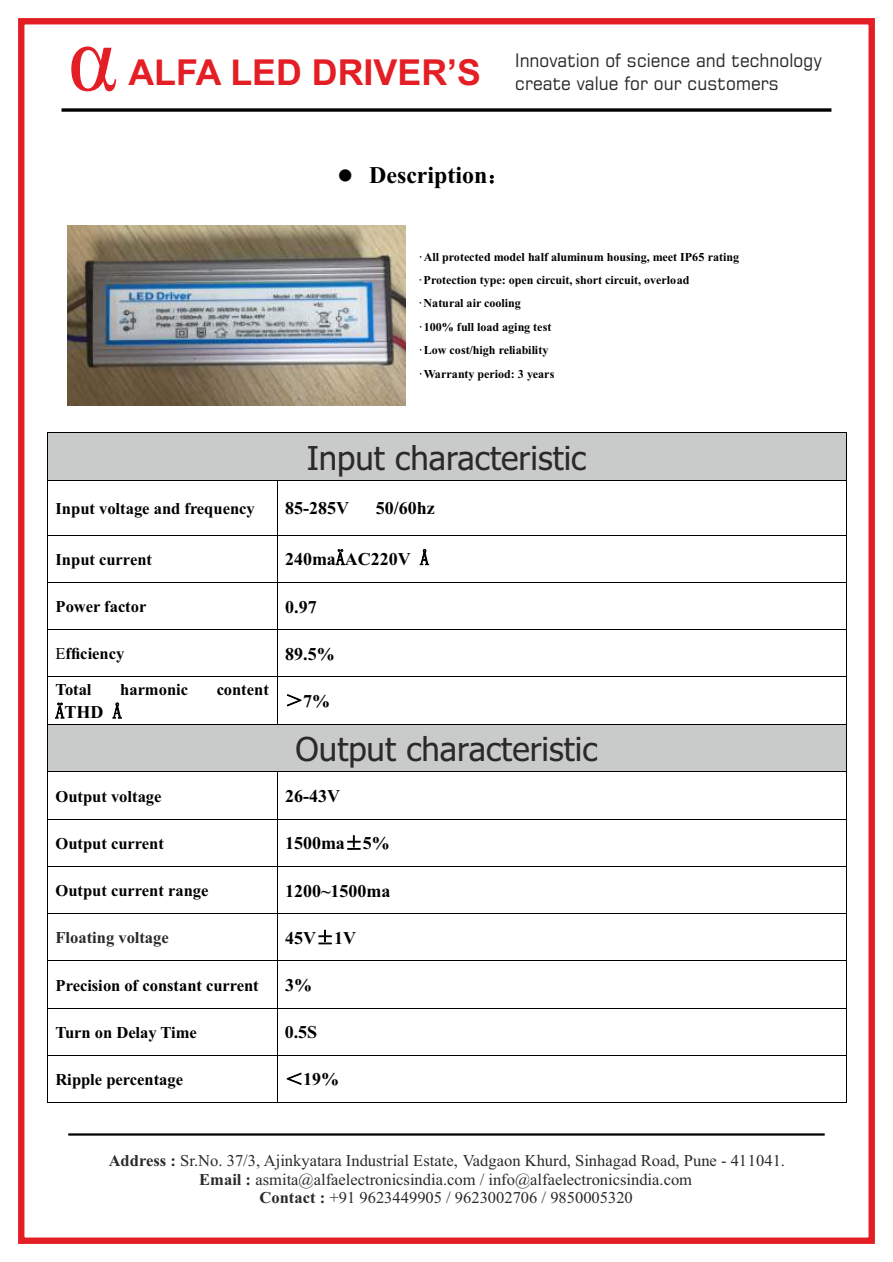
<style>
.page{position:relative;width:893px;height:1262px;background:#fff}
.page>*{position:absolute;margin:0;border:0;box-sizing:border-box;transform-origin:0 0}
.t1{font:94.5px "Times New Roman";color:#e31e24}
.t2{font:700 35.85px "Arial";color:#e31e24}
.t3{font:33px "Tahoma";color:#2b2a29}
.t4{font:700 24px "Times New Roman";color:#000}
.t5{font:18.75px/23px "Square 721 BT";color:#2b2a29;scale:.93 1}
.t6{font:700 18px "Times New Roman";color:#000}
.t7{font:16.5px/18.3px "Times New Roman";color:#2b2a29;text-align:center}
.t8{font:700 16.5px "Times New Roman";color:#000}
.t9{font:700 16.5px "Times New Roman";color:#2b2a29}
.t10{font:700 12px/23.4px "Times New Roman";color:#000}
.s1{font-family:"Sim Sun";font-weight:400;font-size:21px}
.s2{font-family:"Sim Sun";font-weight:400}
.s3{font-weight:400}
.s4{font-weight:700}
</style>
<div class="page">
<div style="left:18px;top:18px;width:856px;height:1225px;border:6px solid #e31e24"></div>
<svg style="left:61px;top:108px;width:770px;height:4px;background:#272727"></svg>
<hr style="left:68px;top:1133px;width:756px;height:2px;background:#000">
<img style="left:67px;top:225px;width:338px;height:180px">
<div style="left:55px;top:433px;width:783px;height:47px;background:#c9caca"></div>
<hr style="left:48px;top:432px;width:797px;height:1px;background:#000">
<hr style="left:47px;top:433px;width:1px;height:47px;background:#000">
<hr style="left:845px;top:433px;width:1px;height:47px;background:#000">
<hr style="left:48px;top:480px;width:229px;height:1px;background:#000">
<hr style="left:277px;top:480px;width:568px;height:1px;background:#000">
<hr style="left:47px;top:481px;width:1px;height:54px;background:#000">
<hr style="left:277px;top:481px;width:1px;height:54px;background:#000">
<hr style="left:845px;top:481px;width:1px;height:54px;background:#000">
<hr style="left:48px;top:535px;width:229px;height:1px;background:#000">
<hr style="left:277px;top:535px;width:568px;height:1px;background:#000">
<hr style="left:47px;top:535px;width:1px;height:47px;background:#000">
<hr style="left:277px;top:535px;width:1px;height:47px;background:#000">
<hr style="left:845px;top:535px;width:1px;height:47px;background:#000">
<hr style="left:48px;top:582px;width:229px;height:1px;background:#000">
<hr style="left:277px;top:582px;width:568px;height:1px;background:#000">
<hr style="left:47px;top:582px;width:1px;height:47px;background:#000">
<hr style="left:277px;top:582px;width:1px;height:47px;background:#000">
<hr style="left:845px;top:582px;width:1px;height:47px;background:#000">
<hr style="left:48px;top:629px;width:229px;height:1px;background:#000">
<hr style="left:277px;top:629px;width:568px;height:1px;background:#000">
<hr style="left:47px;top:630px;width:1px;height:46px;background:#000">
<hr style="left:277px;top:630px;width:1px;height:46px;background:#000">
<hr style="left:845px;top:630px;width:1px;height:46px;background:#000">
<hr style="left:48px;top:676px;width:229px;height:1px;background:#000">
<hr style="left:277px;top:676px;width:568px;height:1px;background:#000">
<hr style="left:47px;top:677px;width:1px;height:47px;background:#000">
<hr style="left:277px;top:677px;width:1px;height:47px;background:#000">
<hr style="left:845px;top:677px;width:1px;height:47px;background:#000">
<div style="left:55px;top:724px;width:783px;height:47px;background:#c9caca"></div>
<hr style="left:48px;top:724px;width:229px;height:1px;background:#000">
<hr style="left:277px;top:724px;width:568px;height:1px;background:#000">
<hr style="left:47px;top:724px;width:1px;height:47px;background:#000">
<hr style="left:845px;top:724px;width:1px;height:47px;background:#000">
<hr style="left:48px;top:771px;width:229px;height:1px;background:#000">
<hr style="left:277px;top:771px;width:568px;height:1px;background:#000">
<hr style="left:47px;top:772px;width:1px;height:46px;background:#000">
<hr style="left:277px;top:772px;width:1px;height:46px;background:#000">
<hr style="left:845px;top:772px;width:1px;height:46px;background:#000">
<hr style="left:48px;top:818px;width:229px;height:1px;background:#000">
<hr style="left:277px;top:818px;width:568px;height:1px;background:#000">
<hr style="left:47px;top:819px;width:1px;height:47px;background:#000">
<hr style="left:277px;top:819px;width:1px;height:47px;background:#000">
<hr style="left:845px;top:819px;width:1px;height:47px;background:#000">
<hr style="left:48px;top:866px;width:229px;height:1px;background:#000">
<hr style="left:277px;top:866px;width:568px;height:1px;background:#000">
<hr style="left:47px;top:866px;width:1px;height:47px;background:#000">
<hr style="left:277px;top:866px;width:1px;height:47px;background:#000">
<hr style="left:845px;top:866px;width:1px;height:47px;background:#000">
<hr style="left:48px;top:913px;width:229px;height:1px;background:#000">
<hr style="left:277px;top:913px;width:568px;height:1px;background:#000">
<hr style="left:47px;top:913px;width:1px;height:47px;background:#000">
<hr style="left:277px;top:913px;width:1px;height:47px;background:#000">
<hr style="left:845px;top:913px;width:1px;height:47px;background:#000">
<hr style="left:48px;top:960px;width:229px;height:1px;background:#000">
<hr style="left:277px;top:960px;width:568px;height:1px;background:#000">
<hr style="left:47px;top:961px;width:1px;height:46px;background:#000">
<hr style="left:277px;top:961px;width:1px;height:46px;background:#000">
<hr style="left:845px;top:961px;width:1px;height:46px;background:#000">
<hr style="left:48px;top:1007px;width:229px;height:1px;background:#000">
<hr style="left:277px;top:1007px;width:568px;height:1px;background:#000">
<hr style="left:47px;top:1008px;width:1px;height:46px;background:#000">
<hr style="left:277px;top:1008px;width:1px;height:46px;background:#000">
<hr style="left:845px;top:1008px;width:1px;height:46px;background:#000">
<hr style="left:48px;top:1054px;width:229px;height:1px;background:#000">
<hr style="left:277px;top:1054px;width:568px;height:1px;background:#000">
<hr style="left:47px;top:1055px;width:1px;height:47px;background:#000">
<hr style="left:48px;top:1102px;width:229px;height:1px;background:#000">
<hr style="left:277px;top:1055px;width:1px;height:47px;background:#000">
<hr style="left:277px;top:1102px;width:568px;height:1px;background:#000">
<hr style="left:845px;top:1055px;width:1px;height:47px;background:#000">
<h1 class="t1" style="left:67px;top:25px;width:51px">α</h1>
<h2 class="t2" style="left:128px;top:59px;width:354px">ALFA LED DRIVER’S</h2>
<p class="t5" style="left:515px;top:50px;width:331px">Innovation of science and technology create value for our customers</p>
<h3 class="t4" style="left:337px;top:167px;width:173px">● Description<span class="s1">：</span></h3>
<p class="t10" style="left:418px;top:246px;width:322px">·All protected model half aluminum housing, meet IP65 rating ·Protection type: open circuit, short circuit, overload<br>·Natural air cooling<br>·100% full load aging test<br>·Low cost/high reliability<br>·Warranty period: 3 years</p>
<h3 class="t3" style="left:307px;top:444px;width:281px">Input characteristic</h3>
<p class="t8" style="left:55px;top:503px;width:201px">Input voltage and frequency</p>
<p class="t6" style="left:285px;top:502px;width:65px">85-285V</p>
<p class="t6" style="left:376px;top:502px;width:61px">50/60hz</p>
<p class="t8" style="left:55px;top:553px;width:98px">Input current</p>
<p class="t6" style="left:285px;top:553px;width:145px">240ma<span class="s2">Ä</span>AC220V <span class="s2">Å</span></p>
<p class="t8" style="left:55px;top:601px;width:93px">Power factor</p>
<p class="t6" style="left:285px;top:600px;width:33px">0.97</p>
<p class="t8" style="left:55px;top:648px;width:70px"><span class="s3">E</span>fficiency</p>
<p class="t6" style="left:285px;top:647px;width:51px">89.5%</p>
<p class="t8" style="left:55px;top:683px;width:38px">Total</p>
<p class="t8" style="left:120px;top:683px;width:69px">harmonic</p>
<p class="t8" style="left:217px;top:683px;width:54px">content</p>
<p class="t6" style="left:55px;top:706px;width:68px"><span class="s2">Ä</span>THD <span class="s2">Å</span></p>
<p class="t6" style="left:285px;top:694px;width:46px"><span class="s2">＞</span>7%</p>
<h3 class="t3" style="left:295px;top:736px;width:303px">Output characteristic</h3>
<p class="t8" style="left:55px;top:790px;width:107px">Output voltage</p>
<p class="t6" style="left:285px;top:790px;width:56px">26-43V</p>
<p class="t8" style="left:55px;top:837px;width:110px">Output current</p>
<p class="t6" style="left:285px;top:836px;width:106px">1500ma<span class="s2">±</span>5%</p>
<p class="t8" style="left:55px;top:884px;width:154px">Output current range</p>
<p class="t6" style="left:285px;top:884px;width:107px">1200~1500ma</p>
<p class="t9" style="left:55px;top:932px;width:115px">Floating voltage</p>
<p class="t6" style="left:285px;top:931px;width:72px">45V<span class="s2">±</span>1V</p>
<p class="t8" style="left:55px;top:979px;width:205px">Precision of constant current</p>
<p class="t6" style="left:285px;top:979px;width:28px">3%</p>
<p class="t8" style="left:55px;top:1026px;width:143px">Turn on Delay Time</p>
<p class="t6" style="left:285px;top:1025px;width:34px">0.5S</p>
<p class="t8" style="left:55px;top:1074px;width:129px">Ripple percentage</p>
<p class="t6" style="left:285px;top:1073px;width:55px"><span class="s2">＜</span>19%</p>
<p class="t7" style="left:109px;top:1153px;width:677px"><span class="s4">Address :</span> Sr.No. 37/3, Ajinkyatara Industrial Estate, Vadgaon Khurd, Sinhagad Road, Pune - 411041.<br><span class="s4">Email :</span> asmita@alfaelectronicsindia.com / info@alfaelectronicsindia.com<br><span class="s4">Contact :</span> +91 9623449905 / 9623002706 / 9850005320</p>
</div>
